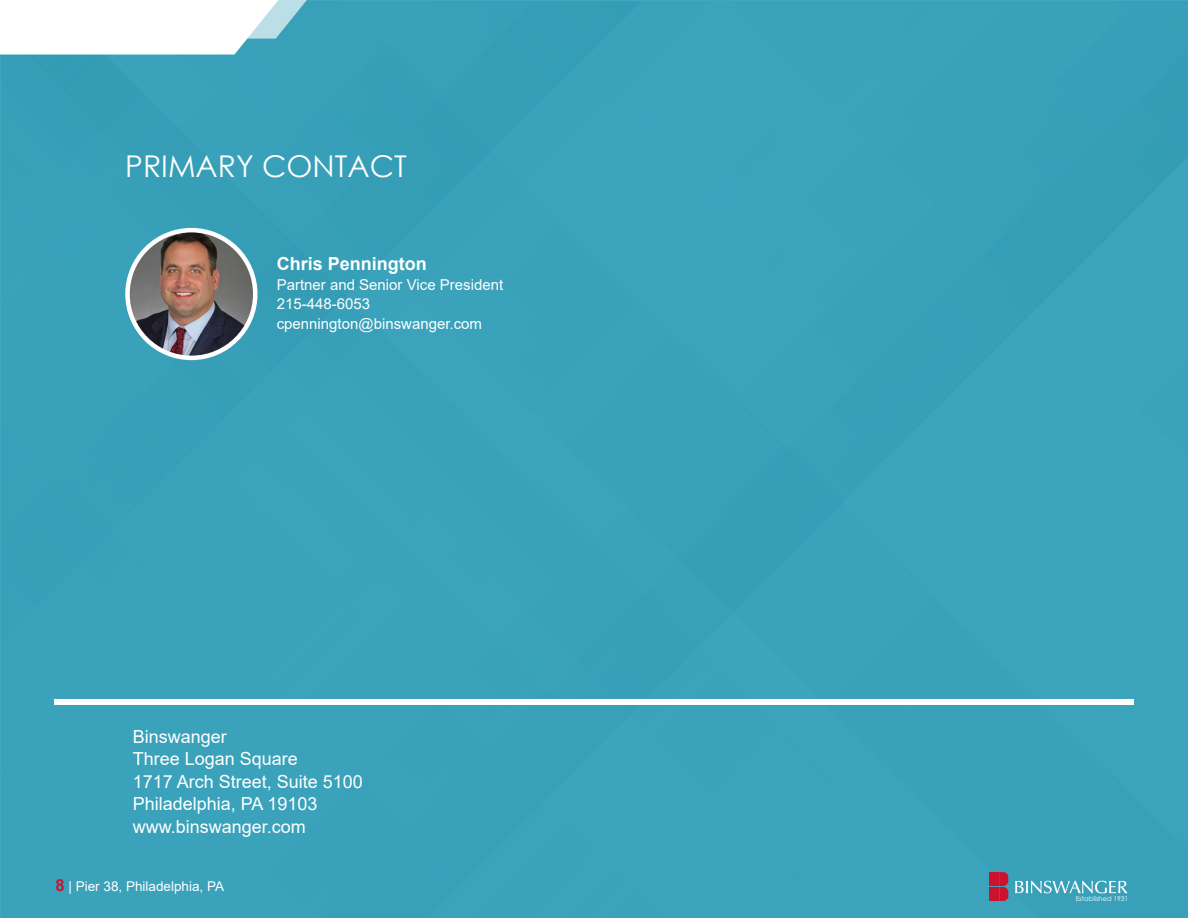
<style>
.page{position:relative;width:1188px;height:918px;background:#3aa2bb}
.page>*{position:absolute;margin:0;border:0;box-sizing:border-box;transform-origin:0 0}
.t1{font:30px "Century Gothic";color:#fff}
.t2{font:18px/22.5px "Arial";color:#fff}
.t3{font:700 18px "Arial";color:#fff}
.t4{font:15px/19.5px "Arial";color:#fff}
.t5{font:13.5px "Arial";color:#fff}
.t6{font:6.75px "Century Gothic";color:#fff}
.s1{font-weight:700;font-size:16.5px;color:#cd122d}
</style>
<div class="page">
<div style="left:54px;top:700px;width:1080px;height:5px;background:#fff"></div>
<svg style="left:0;top:0;width:307px;height:55px;background:#e5f2f5"></svg>
<img style="left:128px;top:230px;width:127px;height:128px;border-radius:64px">
<div style="left:125px;top:228px;width:133px;height:132px;border:4px solid #fff;border-radius:50%"></div>
<svg style="left:1015px;top:881px;width:113px;height:12px"></svg>
<div style="left:989px;top:872px;width:9px;height:14px;background:#cd122d"></div>
<div style="left:989px;top:887px;width:9px;height:14px;background:#cd122d"></div>
<svg style="left:999px;top:872px;width:9px;height:29px"></svg>
<h1 class="t1" style="left:125px;top:145px;width:283px">PRIMARY CONTACT</h1>
<p class="t3" style="left:277px;top:251px;width:152px">Chris Pennington</p>
<p class="t4" style="left:277px;top:275px;width:228px">Partner and Senior Vice President<br>215-448-6053 cpennington@binswanger.com</p>
<p class="t2" style="left:133px;top:725px;width:232px">Binswanger<br>Three Logan Square<br>1717 Arch Street, Suite 5100<br>Philadelphia, PA 19103 www.binswanger.com</p>
<p class="t5" style="left:56px;top:877px;width:170px"><span class="s1">8</span> | Pier 38, Philadelphia, PA</p>
<p class="t6" style="left:1076px;top:894px;width:54px">Established 1931</p>
</div>
